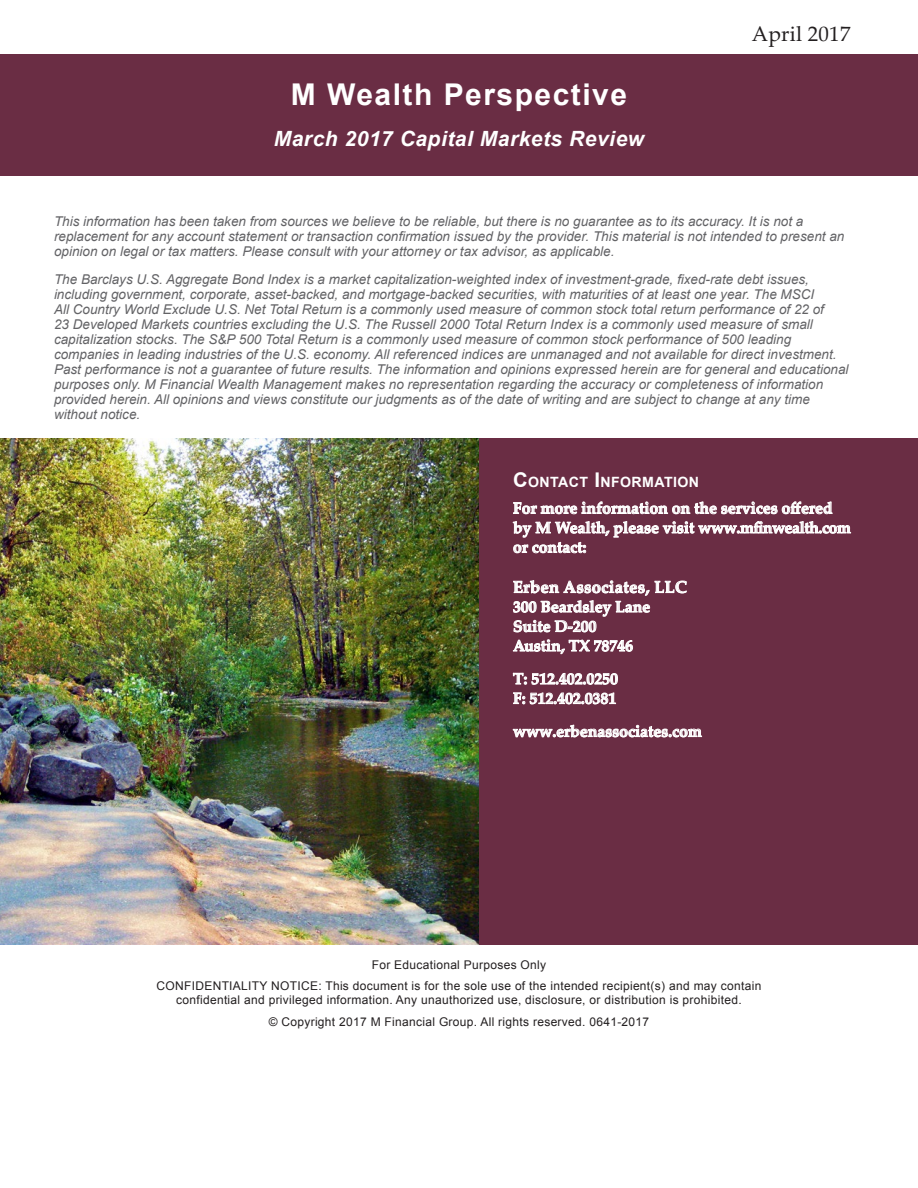
<style>
.page{position:relative;width:918px;height:1188px;background:#fff}
.page>*{position:absolute;margin:0;border:0;box-sizing:border-box;transform-origin:0 0}
.Page_Header_White{font:700 30px "Arial";letter-spacing:.05em;color:#fff}
.Page_Header_White_s{font:italic 700 21px "Arial";letter-spacing:.025em;color:#fff}
.COVERDATE{font:21px "Palatino Linotype";letter-spacing:.01em;color:#231f20}
.t1{font:700 16.5px "Palatino Linotype";letter-spacing:.02em;color:#fff}
.t2{font:700 15.75px/19.5px "Palatino Linotype";color:#fff}
.t3{font:700 14.1px "Arial";letter-spacing:.03em;color:#fff}
._2_3_2_Disclosure{font:italic 13.5px/15px "Arial";color:#636366}
.t4{font:12px/21.1px "Arial";letter-spacing:.025em;color:#231f20;text-align:center}
.s1{font-size:20.25px}
</style>
<div class="page">
<div style="left:0;top:54px;width:918px;height:122px;background:#6a2d44"></div>
<img style="left:0;top:439px;width:479px;height:506px">
<div style="left:479px;top:439px;width:439px;height:506px;background:#6a2d44"></div>
<svg style="left:513px;top:502px;width:203px;height:12px"></svg>
<svg style="left:722px;top:502px;width:110px;height:12px"></svg>
<svg style="left:513px;top:521px;width:338px;height:32px"></svg>
<svg style="left:513px;top:581px;width:173px;height:51px"></svg>
<svg style="left:513px;top:640px;width:120px;height:14px"></svg>
<svg style="left:513px;top:673px;width:105px;height:11px"></svg>
<svg style="left:513px;top:693px;width:103px;height:11px"></svg>
<svg style="left:513px;top:725px;width:189px;height:12px"></svg>
<p class="Page_Header_White" style="left:291px;top:75px;width:338px">M Wealth Perspective</p>
<p class="Page_Header_White_s" style="left:274px;top:125px;width:372px">March 2017 Capital Markets Review</p>
<p class="COVERDATE" style="left:752px;top:19px;width:100px">April 2017</p>
<p class="_2_3_2_Disclosure" style="left:54px;top:214px;width:792px">This information has been taken from sources we believe to be reliable, but there is no guarantee as to its accuracy. It is not a replacement for any account statement or transaction confirmation issued by the provider. This material is not intended to present an opinion on legal or tax matters. Please consult with your attorney or tax advisor, as applicable.</p>
<p class="_2_3_2_Disclosure" style="left:54px;top:272px;width:796px">The Barclays U.S. Aggregate Bond Index is a market capitalization-weighted index of investment-grade, fixed-rate debt issues, including government, corporate, asset-backed, and mortgage-backed securities, with maturities of at least one year. The MSCI<br>All Country World Exclude U.S. Net Total Return is a commonly used measure of common stock total return performance of 22 of<br>23 Developed Markets countries excluding the U.S. The Russell 2000 Total Return Index is a commonly used measure of small capitalization stocks. The S&amp;P 500 Total Return is a commonly used measure of common stock performance of 500 leading companies in leading industries of the U.S. economy. All referenced indices are unmanaged and not available for direct investment.<br>Past performance is not a guarantee of future results. The information and opinions expressed herein are for general and educational purposes only. M Financial Wealth Management makes no representation regarding the accuracy or completeness of information provided herein. All opinions and views constitute our judgments as of the date of writing and are subject to change at any time without notice.</p>
<p class="t3" style="left:513px;top:473px;width:188px"><span class="s1">C</span>ONTACT <span class="s1">I</span>NFORMATION</p>
<p class="t2" style="left:513px;top:498px;width:339px">For more information on the services offered by M Wealth, please visit www.mfinwealth.com or contact:</p>
<p class="t1" style="left:513px;top:575px;width:175px">Erben Associates, LLC</p>
<p class="t2" style="left:513px;top:596px;width:139px">300 Beardsley Lane<br>Suite D-200<br>Austin, TX 78746</p>
<p class="t2" style="left:513px;top:668px;width:107px">T: 512.402.0250<br>F: 512.402.0381</p>
<p class="t2" style="left:513px;top:721px;width:190px">www.erbenassociates.com</p>
<p class="t4" style="left:157px;top:954px;width:606px">For Educational Purposes Only<br>CONFIDENTIALITY NOTICE: This document is for the sole use of the intended recipient(s) and may contain</p>
<p class="t4" style="left:176px;top:990px;width:567px">confidential and privileged information. Any unauthorized use, disclosure, or distribution is prohibited. © Copyright 2017 M Financial Group. All rights reserved. 0641-2017</p>
</div>
